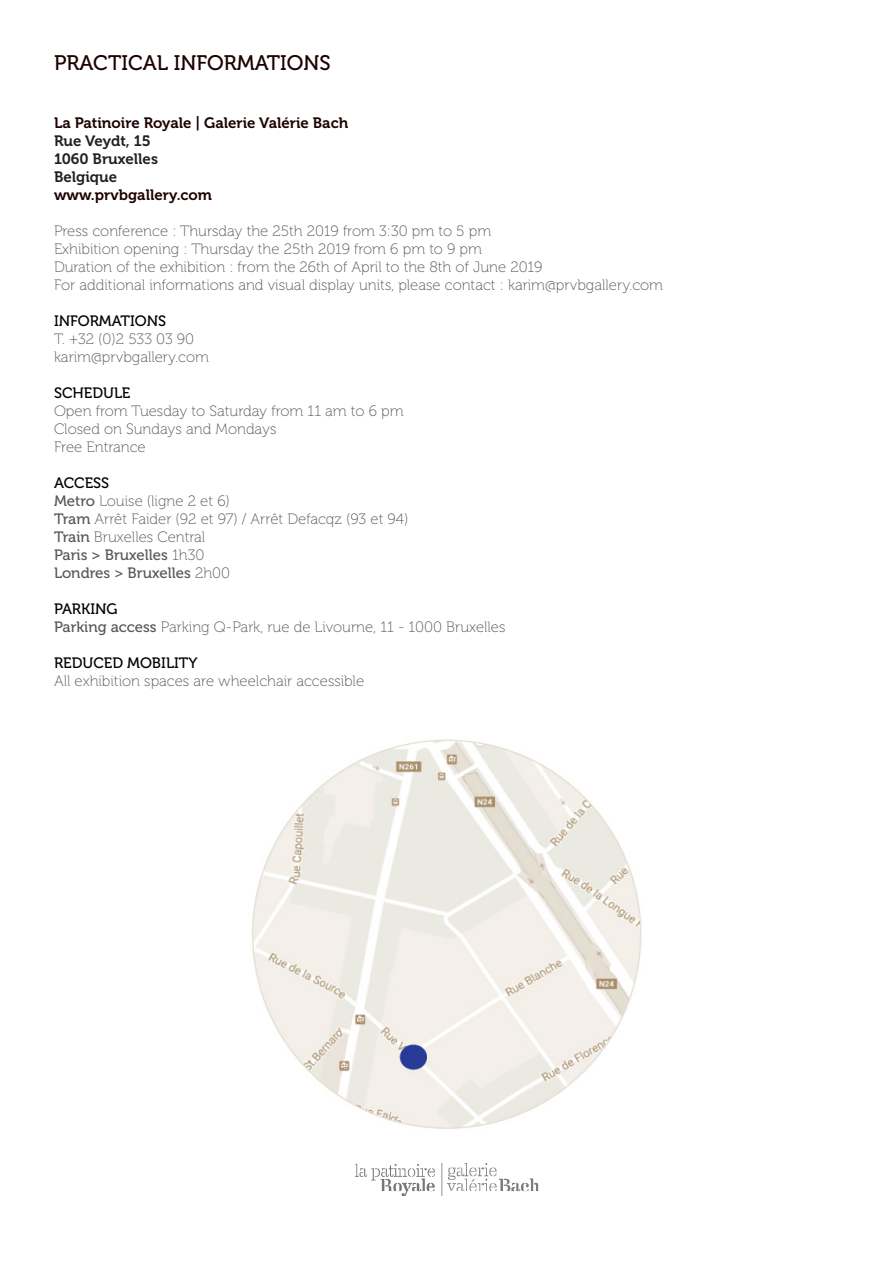
<style>
.page{position:relative;width:893px;height:1263px;background:#fff}
.page>*{position:absolute;margin:0;border:0;box-sizing:border-box;transform-origin:0 0}
.t1{font:21px "Museo 500";color:#1c0000}
.t2{font:15px/18px "Museo 100";color:#57585a}
.t3{font:15px "Museo 700";color:#1c0000}
.t4{font:15px "Museo 500";color:#000001}
.t5{font:15px/18px "Museo 500";color:#57585a}
.t6{font:15px/18px "Museo 700";color:#231f20}
.s1{font-family:"Museo 500"}
.s2{font-family:"Museo 100"}
</style>
<div class="page">
<img style="left:251px;top:739px;width:391px;height:390px">
<img style="left:355px;top:1163px;width:183px;height:33px">
<h1 class="t1" style="left:54px;top:51px;width:278px">PRACTICAL INFORMATIONS</h1>
<p class="t3" style="left:54px;top:114px;width:296px">La Patinoire Royale | Galerie Valérie Bach</p>
<p class="t6" style="left:54px;top:132px;width:106px">Rue Veydt, 15<br>1060 Bruxelles<br>Belgique</p>
<p class="t3" style="left:54px;top:186px;width:160px">www.prvbgallery.com</p>
<p class="t2" style="left:54px;top:222px;width:611px">Press conference : Thursday the 25th 2019 from 3:30 pm to 5 pm<br>Exhibition opening : Thursday the 25th 2019 from 6 pm to 9 pm<br>Duration of the exhibition : from the 26th of April to the 8th of June 2019<br>For additional informations and visual display units, please contact : karim@prvbgallery.com</p>
<p class="t4" style="left:54px;top:313px;width:114px">INFORMATIONS</p>
<p class="t2" style="left:54px;top:330px;width:157px">T. +32 (0)2 533 03 90 karim@prvbgallery.com</p>
<p class="t4" style="left:54px;top:385px;width:78px">SCHEDULE</p>
<p class="t2" style="left:54px;top:402px;width:351px">Open from Tuesday to Saturday from 11 am to 6 pm<br>Closed on Sundays and Mondays<br>Free Entrance</p>
<p class="t4" style="left:54px;top:475px;width:57px">ACCESS</p>
<p class="t2" style="left:54px;top:492px;width:356px"><span class="s1">Metro</span> Louise (ligne 2 et 6)<br><span class="s1">Tram</span> Arrêt Faider (92 et 97) / Arrêt Defacqz (93 et 94)<br><span class="s1">Train</span> Bruxelles Central</p>
<p class="t5" style="left:54px;top:546px;width:178px">Paris &gt; Bruxelles <span class="s2">1h30<br></span>Londres &gt; Bruxelles <span class="s2">2h00</span></p>
<p class="t4" style="left:54px;top:601px;width:65px">PARKING</p>
<p class="t2" style="left:54px;top:618px;width:453px"><span class="s1">Parking access</span> Parking Q-Park, rue de Livourne, 11 - 1000 Bruxelles</p>
<p class="t4" style="left:54px;top:655px;width:145px">REDUCED MOBILITY</p>
<p class="t2" style="left:54px;top:672px;width:312px">All exhibition spaces are wheelchair accessible</p>
</div>
